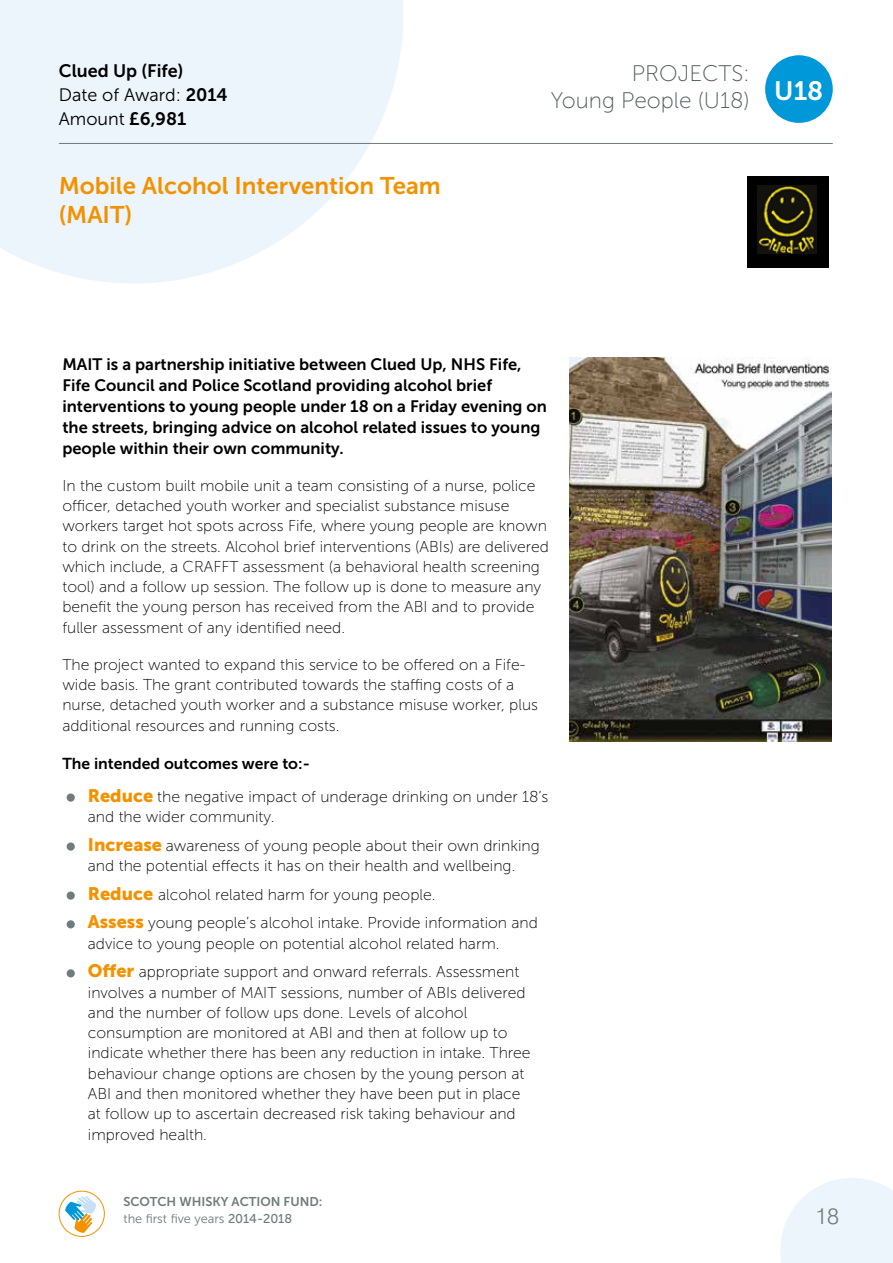
<style>
.page{position:relative;width:893px;height:1263px;background:#fff}
.page>*{position:absolute;margin:0;border:0;box-sizing:border-box;transform-origin:0 0}
.t1{font:26.4px "Museo Sans 700";color:#fff}
.t2{font:24px/28.8px "Museo Sans 700";color:#f39200}
.t3{font:22.5px/27px "Museo Sans 100";color:#4d5858;text-align:right}
.t4{font:300 22.5px "Swiss 721 BT";color:#6e7c7c}
.t5{font:18px/24px "Museo Sans 300";color:#000}
.t6{font:18px "Museo Sans 700";color:#000}
.t7{font:16.5px/21px "Museo Sans 700";color:#000}
.t8{font:15.75px/20.2px "Museo Sans 100";color:#000}
.t9{font:15.75px "Museo Sans 700";color:#000}
.t10{font:12.75px "Museo Sans 300";color:#6e7c7c}
.t11{font:12.75px "Museo Sans 700";color:#6e7c7c}
.s1{font-family:"Museo Sans 700"}
.s2{font-family:"Museo Sans 900";font-size:18px;color:#f39200}
.s3{font-family:"Museo Sans 500"}
</style>
<div class="page">
<svg style="left:780px;top:1178px;width:113px;height:85px;background:#eff6fc"></svg>
<div style="left:59px;top:1191px;width:46px;height:46px;border:1px solid #f39200;border-radius:50%"></div>
<svg style="left:65px;top:1196px;width:31px;height:37px"></svg>
<svg style="left:0;top:0;width:403px;height:283px;background:#eff6fc"></svg>
<hr style="left:59px;top:143px;width:774px;height:1px;background:#6e7c7c">
<div style="left:765px;top:55px;width:68px;height:68px;background:#0098d8;border-radius:50%"></div>
<div style="left:67px;top:793px;width:8px;height:9px;background:#6e7c7c;border-radius:50%"></div>
<div style="left:67px;top:842px;width:8px;height:9px;background:#6e7c7c;border-radius:50%"></div>
<div style="left:67px;top:891px;width:8px;height:9px;background:#6e7c7c;border-radius:50%"></div>
<div style="left:67px;top:920px;width:8px;height:8px;background:#6e7c7c;border-radius:50%"></div>
<div style="left:67px;top:969px;width:8px;height:8px;background:#6e7c7c;border-radius:50%"></div>
<img style="left:570px;top:357px;width:261px;height:385px">
<div style="left:747px;top:176px;width:82px;height:91px;background:#000"></div>
<img style="left:757px;top:186px;width:60px;height:68px">
<p class="t6" style="left:59px;top:61px;width:126px">Clued Up (Fife)</p>
<p class="t5" style="left:59px;top:83px;width:170px">Date of Award: <span class="s1">2014<br></span>Amount <span class="s1">£6,981</span></p>
<h1 class="t1" style="left:774px;top:76px;width:51px">U18</h1>
<h3 class="t3" style="left:551px;top:60px;width:201px">PROJECTS:<br>Young People (U18)</h3>
<h2 class="t2" style="left:59px;top:171px;width:383px">Mobile Alcohol Intervention Team (MAIT)</h2>
<p class="t7" style="left:62px;top:353px;width:486px">MAIT is a partnership initiative between Clued Up, NHS Fife, Fife Council and Police Scotland providing alcohol brief interventions to young people under 18 on a Friday evening on the streets, bringing advice on alcohol related issues to young people within their own community.</p>
<p class="t8" style="left:62px;top:475px;width:488px">In the custom built mobile unit a team consisting of a nurse, police officer, detached youth worker and specialist substance misuse workers target hot spots across Fife, where young people are known to drink on the streets. Alcohol brief interventions (ABIs) are delivered which include, a CRAFFT assessment (a behavioral health screening tool) and a follow up session. The follow up is done to measure any benefit the young person has received from the ABI and to provide fuller assessment of any identified need.</p>
<p class="t8" style="left:62px;top:654px;width:477px">The project wanted to expand this service to be offered on a Fife&shy;wide basis. The grant contributed towards the staffing costs of a nurse, detached youth worker and a substance misuse worker, plus additional resources and running costs.</p>
<p class="t9" style="left:62px;top:754px;width:249px">The intended outcomes were to:-</p>
<p class="t8" style="left:88px;top:786px;width:462px"><span class="s2">Reduce</span> the negative impact of underage drinking on under 18’s and the wider community.</p>
<p class="t8" style="left:88px;top:835px;width:453px"><span class="s2">Increase</span> awareness of young people about their own drinking and the potential effects it has on their health and wellbeing.</p>
<p class="t8" style="left:88px;top:880px;width:452px;line-height:28.8px"><span class="s2">Reduce</span> alcohol related harm for young people.<br><span class="s2">Assess</span> young people’s alcohol intake. Provide information and</p>
<p class="t8" style="left:88px;top:929px;width:433px;line-height:28.8px">advice to young people on potential alcohol related harm.<br><span class="s2">Offer</span> appropriate support and onward referrals. Assessment</p>
<p class="t8" style="left:88px;top:982px;width:444px">involves a number of MAIT sessions, number of ABIs delivered and the number of follow ups done. Levels of alcohol consumption are monitored at ABI and then at follow up to indicate whether there has been any reduction in intake. Three behaviour change options are chosen by the young person at ABI and then monitored whether they have been put in place at follow up to ascertain decreased risk taking behaviour and improved health.</p>
<p class="t11" style="left:123px;top:1195px;width:201px">SCOTCH WHISKY ACTION FUND:</p>
<p class="t10" style="left:123px;top:1212px;width:170px">the first five years <span class="s3">2014-2018</span></p>
<h3 class="t4" style="left:815px;top:1202px;width:25px">18</h3>
</div>
